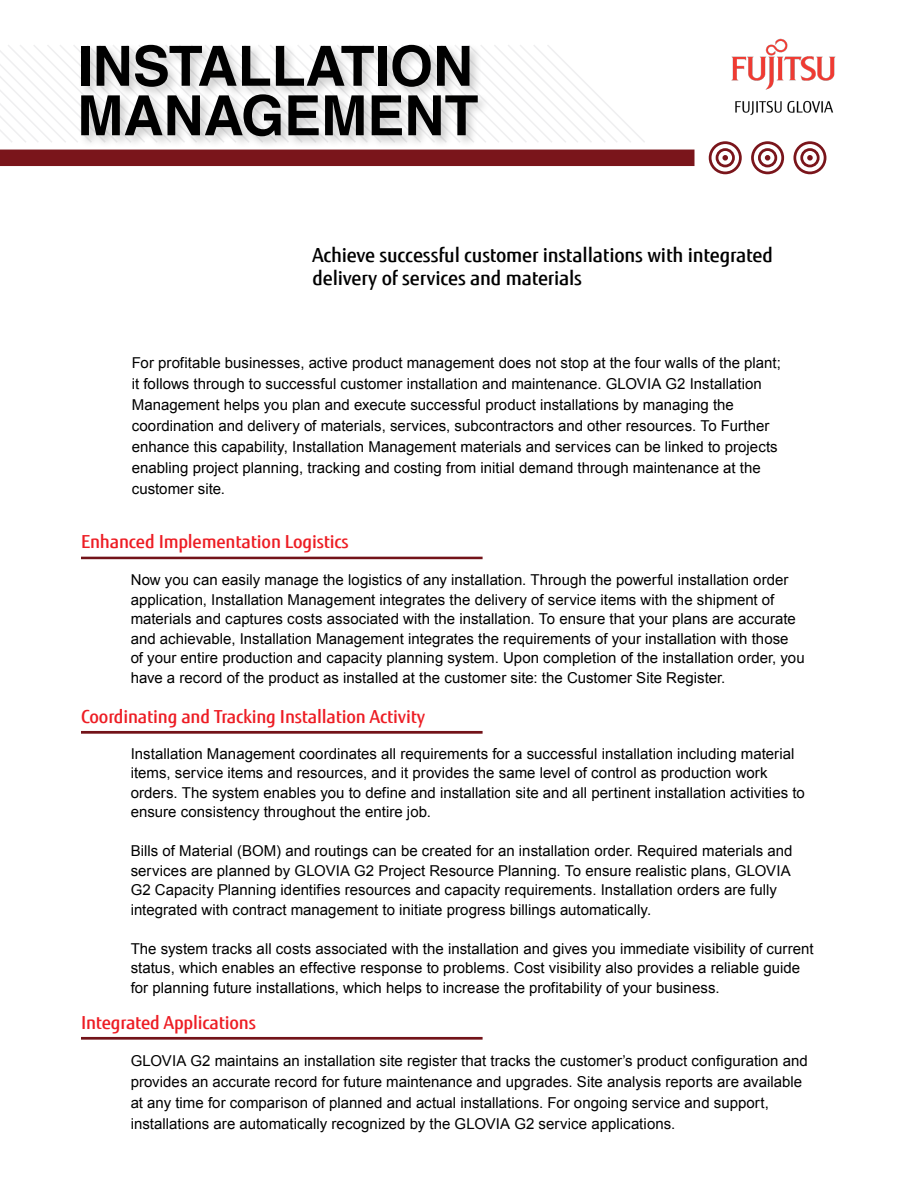
<style>
.page{position:relative;width:918px;height:1188px;background:#fff}
.page>*{position:absolute;margin:0;border:0;box-sizing:border-box;transform-origin:0 0}
.t1{font:700 55.5px/49.5px "Helvetica LT Std";color:#000}
.t2{font:500 19.5px/22.5px "Fujitsu Sans";letter-spacing:-.01em;color:#000}
.t3{font:500 18px "Fujitsu Sans";letter-spacing:-.01em;color:#ed1d24}
.t4{font:15px/19.5px "Arial";color:#000}
</style>
<div class="page">
<svg style="left:0;top:45px;width:645px;height:97px"></svg>
<div style="left:77px;top:41px;width:413px;height:108px;background:#000;opacity:.2"></div>
<div style="left:0;top:150px;width:694px;height:16px;background:#7a151b"></div>
<div style="left:709px;top:141px;width:33px;height:33px;border:3px solid #7a151b;border-radius:50%"></div>
<div style="left:716px;top:148px;width:19px;height:19px;border:3px solid #7a151b;border-radius:50%"></div>
<svg style="left:722px;top:155px;width:6px;height:6px"></svg>
<div style="left:751px;top:141px;width:33px;height:33px;border:3px solid #7a151b;border-radius:50%"></div>
<div style="left:758px;top:148px;width:19px;height:19px;border:3px solid #7a151b;border-radius:50%"></div>
<svg style="left:765px;top:155px;width:5px;height:6px"></svg>
<div style="left:793px;top:141px;width:33px;height:33px;border:3px solid #7a151b;border-radius:50%"></div>
<div style="left:800px;top:148px;width:20px;height:19px;border:3px solid #7a151b;border-radius:50%"></div>
<svg style="left:807px;top:155px;width:6px;height:6px"></svg>
<div style="left:68px;top:546px;width:427px;height:15px;background:#000;opacity:.06"></div>
<div style="left:68px;top:720px;width:427px;height:15px;background:#000;opacity:.06"></div>
<div style="left:68px;top:1026px;width:427px;height:15px;background:#000;opacity:.06"></div>
<img style="left:731px;top:38px;width:105px;height:77px">
<h1 class="t1" style="left:77px;top:41px;width:403px">INSTALLATION<br>MANAGEMENT</h1>
<h2 class="t2" style="left:313px;top:244px;width:462px">Achieve successful customer installations with integrated delivery of services and materials</h2>
<p class="t4" style="left:132px;top:353px;width:651px;line-height:21px">For profitable businesses, active product management does not stop at the four walls of the plant; it follows through to successful customer installation and maintenance. GLOVIA G2 Installation Management helps you plan and execute successful product installations by managing the coordination and delivery of materials, services, subcontractors and other resources. To Further enhance this capability, Installation Management materials and services can be linked to projects enabling project planning, tracking and costing from initial demand through maintenance at the customer site.</p>
<p class="t3" style="left:81px;top:531px;width:269px">Enhanced Implementation Logistics</p>
<p class="t4" style="left:131px;top:570px;width:676px">Now you can easily manage the logistics of any installation. Through the powerful installation order application, Installation Management integrates the delivery of service items with the shipment of materials and captures costs associated with the installation. To ensure that your plans are accurate and achievable, Installation Management integrates the requirements of your installation with those of your entire production and capacity planning system. Upon completion of the installation order, you have a record of the product as installed at the customer site: the Customer Site Register.</p>
<p class="t3" style="left:81px;top:705px;width:346px">Coordinating and Tracking Installation Activity</p>
<p class="t4" style="left:131px;top:744px;width:676px">Installation Management coordinates all requirements for a successful installation including material items, service items and resources, and it provides the same level of control as production work orders. The system enables you to define and installation site and all pertinent installation activities to ensure consistency throughout the entire job.</p>
<p class="t4" style="left:131px;top:841px;width:663px">Bills of Material (BOM) and routings can be created for an installation order. Required materials and services are planned by GLOVIA G2 Project Resource Planning. To ensure realistic plans, GLOVIA G2 Capacity Planning identifies resources and capacity requirements. Installation orders are fully integrated with contract management to initiate progress billings automatically.</p>
<p class="t4" style="left:131px;top:939px;width:684px">The system tracks all costs associated with the installation and gives you immediate visibility of current status, which enables an effective response to problems. Cost visibility also provides a reliable guide for planning future installations, which helps to increase the profitability of your business.</p>
<p class="t3" style="left:81px;top:1011px;width:177px">Integrated Applications</p>
<p class="t4" style="left:131px;top:1051px;width:679px;line-height:21px">GLOVIA G2 maintains an installation site register that tracks the customer’s product configuration and provides an accurate record for future maintenance and upgrades. Site analysis reports are available at any time for comparison of planned and actual installations. For ongoing service and support, installations are automatically recognized by the GLOVIA G2 service applications.</p>
</div>
